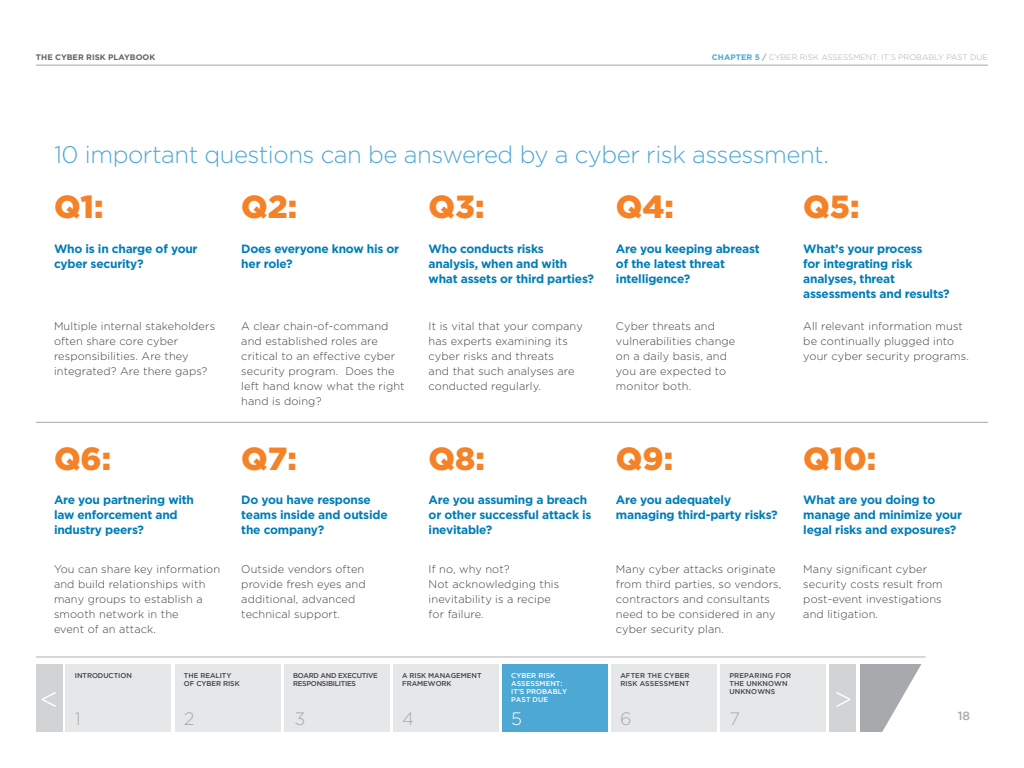
<style>
.page{position:relative;width:1024px;height:768px;background:#fff}
.page>*{position:absolute;margin:0;border:0;box-sizing:border-box;transform-origin:0 0}
.t1{font:900 32px "Gotham";color:#f58227}
.t2{font:300 30px "Gotham";color:#fff}
.t3{font:300 24px "Gotham";letter-spacing:-.02em;color:#4da8d4}
.t4{font:300 18px "Gotham";color:#a7a9ac}
.t5{font:300 18px "Gotham";color:#fff}
.t6{font:700 12px/15px "Gotham";letter-spacing:-.02em;color:#007db7}
.t7{font:500 12px "Gotham";color:#a7a9ac}
.t8{font:300 11px/15px "Gotham";letter-spacing:.01em;color:#414042}
.t9{font:300 8px "Gotham";color:#a7a9ac}
.t10{font:700 8px "Gotham";color:#636466}
.t11{font:500 7px/8px "Gotham";letter-spacing:-.005em;color:#414042}
.t12{font:500 7px/8px "Gotham";letter-spacing:.015em;color:#414042}
.t13{font:500 7px/8px "Gotham";letter-spacing:.005em;color:#fff}
.t14{font:500 7px/8px "Gotham";letter-spacing:-.035em;color:#414042}
.s1{font-weight:700;color:#4da8d4}
.s2{font-weight:700}
</style>
<div class="page">
<div style="left:36px;top:664px;width:27px;height:67px;background:#d1d3d4"></div>
<hr style="left:36px;top:657px;width:952px;height:1px;background:#b5afb2">
<div style="left:830px;top:664px;width:26px;height:67px;background:#d1d3d4"></div>
<svg style="left:861px;top:656px;width:127px;height:76px"></svg>
<div style="left:175px;top:664px;width:105px;height:67px;background:#e6e7e8"></div>
<div style="left:284px;top:664px;width:105px;height:67px;background:#e6e7e8"></div>
<div style="left:502px;top:664px;width:105px;height:67px;background:#4da8d4"></div>
<div style="left:66px;top:664px;width:105px;height:67px;background:#e6e7e8"></div>
<hr style="left:36px;top:65px;width:952px;height:1px;background:#a7a9ac">
<div style="left:393px;top:664px;width:105px;height:67px;background:#e6e7e8"></div>
<div style="left:611px;top:664px;width:105px;height:67px;background:#e6e7e8"></div>
<div style="left:720px;top:664px;width:106px;height:67px;background:#e6e7e8"></div>
<hr style="left:36px;top:422px;width:952px;height:1px;background:#a7a9ac">
<p class="t10" style="left:36px;top:52px;width:121px">THE CYBER RISK PLAYBOOK</p>
<p class="t9" style="left:712px;top:53px;width:278px"><span class="s1">CHAPTER 5</span> <span class="s2">/</span> CYBER RISK ASSESSMENT: IT’S PROBABLY PAST DUE</p>
<h3 class="t3" style="left:54px;top:140px;width:776px">10 important questions can be answered by a cyber risk assessment.</h3>
<h1 class="t1" style="left:54px;top:185px;width:51px">Q1:</h1>
<h1 class="t1" style="left:241px;top:185px;width:57px">Q2:</h1>
<p class="t6" style="left:54px;top:241px;width:145px">Who is in charge of your cyber security?</p>
<p class="t6" style="left:241px;top:241px;width:159px">Does everyone know his or her role?</p>
<p class="t8" style="left:54px;top:318px;width:163px">Multiple internal stakeholders often share core cyber responsibilities. Are they integrated? Are there gaps?</p>
<p class="t8" style="left:241px;top:318px;width:165px">A clear chain-of-command and established roles are critical to an effective cyber security program. Does the left hand know what the right hand is doing?</p>
<h1 class="t1" style="left:54px;top:436px;width:59px">Q6:</h1>
<h1 class="t1" style="left:241px;top:436px;width:57px">Q7:</h1>
<p class="t6" style="left:54px;top:492px;width:142px">Are you partnering with law enforcement and industry peers?</p>
<p class="t6" style="left:241px;top:492px;width:148px">Do you have response teams inside and outside the company?</p>
<p class="t8" style="left:54px;top:561px;width:168px">You can share key information and build relationships with many groups to establish a smooth network in the<br>event of an attack.</p>
<p class="t8" style="left:241px;top:561px;width:126px">Outside vendors often provide fresh eyes and additional, advanced technical support.</p>
<h1 class="t1" style="left:429px;top:185px;width:57px">Q3:</h1>
<h1 class="t1" style="left:616px;top:185px;width:60px">Q4:</h1>
<p class="t6" style="left:429px;top:241px;width:167px">Who conducts risks analysis, when and with what assets or third parties?</p>
<p class="t6" style="left:616px;top:241px;width:145px">Are you keeping abreast of the latest threat intelligence?</p>
<p class="t8" style="left:429px;top:318px;width:156px">It is vital that your company has experts examining its cyber risks and threats<br>and that such analyses are conducted regularly.</p>
<p class="t8" style="left:616px;top:318px;width:121px">Cyber threats and vulnerabilities change on a daily basis, and you are expected to monitor both.</p>
<h1 class="t1" style="left:429px;top:436px;width:58px">Q8:</h1>
<h1 class="t1" style="left:616px;top:436px;width:59px">Q9:</h1>
<p class="t6" style="left:429px;top:492px;width:164px">Are you assuming a breach or other successful attack is inevitable?</p>
<p class="t6" style="left:616px;top:492px;width:163px">Are you adequately managing third-party risks?</p>
<p class="t8" style="left:429px;top:561px;width:132px">If no, why not?<br>Not acknowledging this inevitability is a recipe for failure.</p>
<p class="t8" style="left:616px;top:561px;width:167px">Many cyber attacks originate from third parties, so vendors, contractors and consultants need to be considered in any cyber security plan.</p>
<h1 class="t1" style="left:803px;top:185px;width:58px">Q5:</h1>
<p class="t6" style="left:803px;top:241px;width:148px">What’s your process<br>for integrating risk analyses, threat assessments and results?</p>
<p class="t8" style="left:803px;top:318px;width:167px">All relevant information must be continually plugged into your cyber security programs.</p>
<h1 class="t1" style="left:803px;top:436px;width:74px">Q10:</h1>
<p class="t6" style="left:803px;top:492px;width:160px">What are you doing to manage and minimize your legal risks and exposures?</p>
<p class="t8" style="left:803px;top:561px;width:141px">Many significant cyber security costs result from post-event investigations and litigation.</p>
<p class="t11" style="left:75px;top:672px;width:59px">INTRODUCTION</p>
<h3 class="t4" style="left:75px;top:707px;width:8px">1</h3>
<h3 class="t4" style="left:184px;top:707px;width:12px">2</h3>
<h3 class="t4" style="left:294px;top:707px;width:12px">3</h3>
<h3 class="t5" style="left:511px;top:707px;width:12px">5</h3>
<p class="t11" style="left:184px;top:672px;width:57px">THE REALITY<br>OF CYBER RISK</p>
<p class="t14" style="left:293px;top:672px;width:86px">BOARD AND EXECUTIVE<br>RESPONSIBILITIES</p>
<p class="t13" style="left:511px;top:672px;width:58px">CYBER RISK<br>ASSESSMENT:<br>IT’S PROBABLY<br>PAST DUE</p>
<p class="t11" style="left:402px;top:672px;width:81px">A RISK MANAGEMENT<br>FRAMEWORK</p>
<h3 class="t4" style="left:402px;top:707px;width:13px">4</h3>
<p class="t12" style="left:620px;top:672px;width:71px">AFTER THE CYBER<br>RISK ASSESSMENT</p>
<h3 class="t4" style="left:620px;top:707px;width:13px">6</h3>
<p class="t12" style="left:729px;top:672px;width:63px">PREPARING FOR<br>THE UNKNOWN<br>UNKNOWNS</p>
<h3 class="t4" style="left:729px;top:707px;width:12px">7</h3>
<h2 class="t2" style="left:40px;top:680px;width:20px">&lt;</h2>
<h2 class="t2" style="left:834px;top:680px;width:20px">&gt;</h2>
<p class="t7" style="left:958px;top:709px;width:14px">18</p>
</div>
